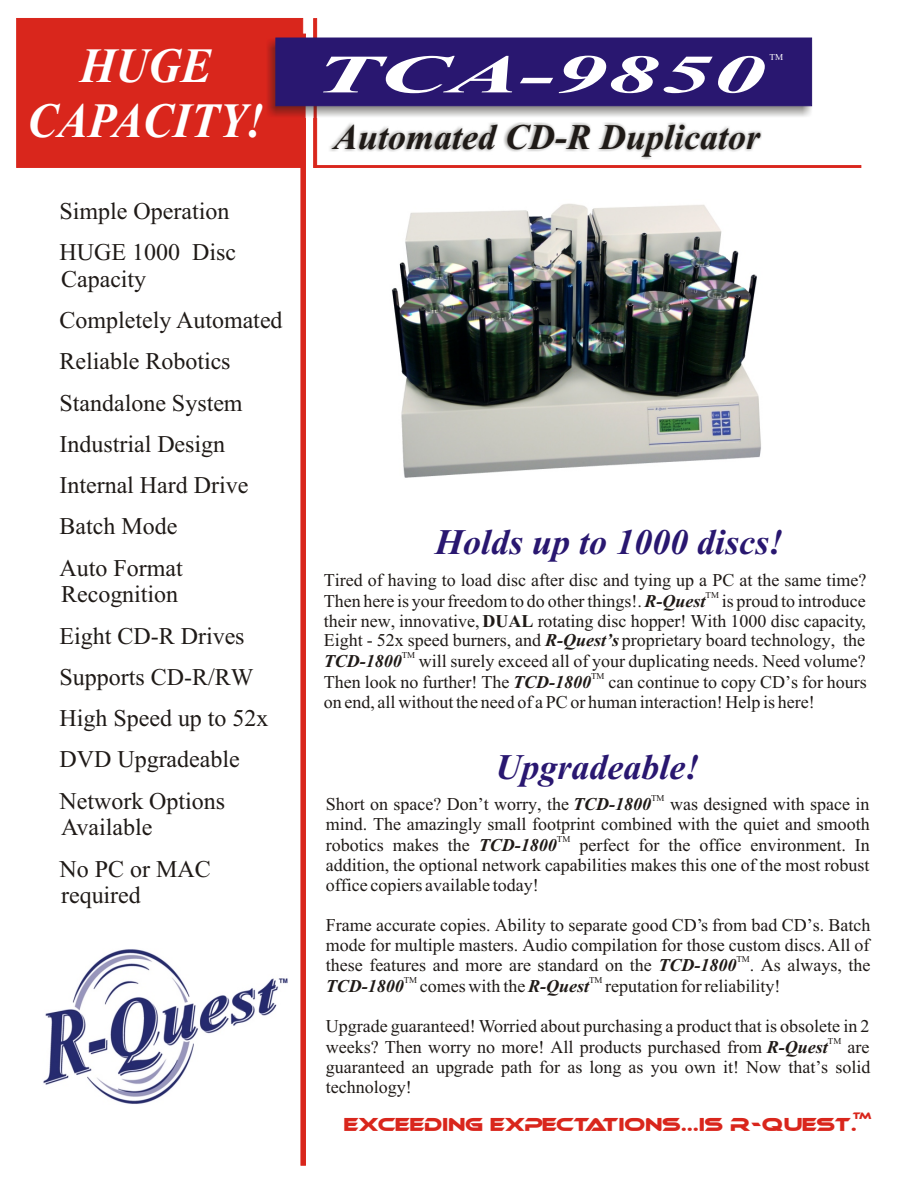
<style>
.page{position:relative;width:918px;height:1188px;background:#fff}
.page>*{position:absolute;margin:0;border:0;box-sizing:border-box;transform-origin:0 0}
.t1{font:italic 700 54px "Times New Roman";color:#fff;scale:1.95 1}
.t2{font:italic 700 49.2px/54.6px "Times New Roman";color:#fff;text-align:center;scale:.92 1}
.t3{font:italic 700 36px "Times New Roman";color:#291770}
.t4{font:italic 700 36px "Times New Roman";color:#1f1a17}
.t5{font:24px/41.2px "Times New Roman";color:#1f1a17}
.t6{font:18px/20px "Times New Roman";color:#1f1a17;text-align:justify}
.t7{font:18px "Ethnocentric";color:#d9261c}
.t8{font:9px "Times New Roman";color:#1f1a17}
.t9{font:9px "Times New Roman";color:#fff}
.t10{font:9px "Ethnocentric";color:#d9261c}
.s1{font-weight:700;font-style:italic}
.s2{font-weight:700}
</style>
<div class="page">
<div style="left:17px;top:18px;width:286px;height:150px;background:#d9261c"></div>
<hr style="left:301px;top:34px;width:4px;height:1131px;background:#d9261c">
<hr style="left:314px;top:18px;width:3px;height:150px;background:#d9261c">
<div style="left:314px;top:165px;width:547px;height:3px;background:#d9261c;border:1px solid #d9261c"></div>
<img style="left:267px;top:39px;width:545px;height:78px">
<div style="left:276px;top:38px;width:536px;height:68px;background:#291770"></div>
<img style="left:330px;top:123px;width:432px;height:36px">
<img style="left:43px;top:949px;width:245px;height:155px">
<img style="left:391px;top:203px;width:370px;height:275px">
<h2 class="t2" style="left:27px;top:44px;width:259px">HUGE<br>CAPACITY!</h2>
<h3 class="t5" style="left:59px;top:193px;width:178px">Simple Operation<br>HUGE 1000 Disc</h3>
<h3 class="t5" style="left:59px;top:260px;width:225px">Capacity<br>Completely Automated<br>Reliable Robotics<br>Standalone System<br>Industrial Design<br>Internal Hard Drive<br>Batch Mode<br>Auto Format</h3>
<h3 class="t5" style="left:59px;top:576px;width:211px">Recognition<br>Eight CD-R Drives<br>Supports CD-R/RW<br>High Speed up to 52x<br>DVD Upgradeable<br>Network Options</h3>
<h3 class="t5" style="left:59px;top:809px;width:153px">Available<br>No PC or MAC</h3>
<h3 class="t5" style="left:61px;top:877px;width:81px">required</h3>
<p class="t9" style="left:770px;top:54px;width:15px">TM</p>
<h1 class="t1" style="left:315px;top:56px;width:232px">TCA-9850</h1>
<h3 class="t4" style="left:334px;top:124px;width:428px">Automated CD-R Duplicator</h3>
<h3 class="t3" style="left:435px;top:529px;width:349px">Holds up to 1000 discs!</h3>
<p class="t6" style="left:324px;top:571px;width:544px">Tired of having to load disc after disc and tying up a PC at the same time?</p>
<p class="t8" style="left:706px;top:591px;width:15px">TM</p>
<p class="t6" style="left:324px;top:592px;width:544px">Then here is your freedom to do other things!. <span class="s1">R-Quest</span> is proud to introduce their new, innovative, <span class="s2">DUAL</span> rotating disc hopper! With 1000 disc capacity, Eight - 52x speed burners, and <span class="s1">R-Quest’s</span> proprietary board technology, the</p>
<p class="t8" style="left:402px;top:652px;width:15px">TM</p>
<p class="t6" style="left:324px;top:653px;width:544px"><span class="s1">TCD-1800</span> will surely exceed all of your duplicating needs. Need volume?</p>
<p class="t8" style="left:591px;top:673px;width:15px">TM</p>
<p class="t6" style="left:324px;top:674px;width:545px">Then look no further! The <span class="s1">TCD-1800</span> can continue to copy CD’s for hours on end, all without the need of a PC or human interaction! Help is here!</p>
<h3 class="t3" style="left:496px;top:755px;width:205px">Upgradeable!</h3>
<p class="t8" style="left:651px;top:795px;width:15px">TM</p>
<p class="t6" style="left:326px;top:796px;width:546px">Short on space? Don’t worry, the <span class="s1">TCD-1800</span> was designed with space in mind. The amazingly small footprint combined with the quiet and smooth</p>
<p class="t8" style="left:557px;top:836px;width:15px">TM</p>
<p class="t6" style="left:326px;top:837px;width:233px">robotics makes the <span class="s1">TCD-1800</span></p>
<p class="t6" style="left:326px;top:837px;width:546px;text-indent:254px">perfect for the office environment. In addition, the optional network capabilities makes this one of the most robust office copiers available today!</p>
<p class="t6" style="left:326px;top:916px;width:546px">Frame accurate copies. Ability to separate good CD’s from bad CD’s. Batch mode for multiple masters. Audio compilation for those custom discs. All of</p>
<p class="t8" style="left:736px;top:956px;width:15px">TM</p>
<p class="t6" style="left:326px;top:957px;width:546px">these features and more are standard on the <span class="s1">TCD-1800</span> . As always, the</p>
<p class="t8" style="left:404px;top:977px;width:15px">TM</p>
<p class="t8" style="left:589px;top:977px;width:15px">TM</p>
<p class="t6" style="left:326px;top:978px;width:456px"><span class="s1">TCD-1800</span> comes with the <span class="s1">R-Quest</span> reputation for reliability!</p>
<p class="t6" style="left:326px;top:1018px;width:545px">Upgrade guaranteed! Worried about purchasing a product that is obsolete in 2</p>
<p class="t8" style="left:828px;top:1038px;width:15px">TM</p>
<p class="t6" style="left:326px;top:1039px;width:546px">weeks? Then worry no more! All products purchased from <span class="s1">R-Quest</span> are guaranteed an upgrade path for as long as you own it! Now that’s solid technology!</p>
<p class="t10" style="left:853px;top:1113px;width:20px">TM</p>
<p class="t7" style="left:344px;top:1117px;width:514px">EXCEEDING EXPECTATIONS...IS R-QUEST.</p>
</div>
